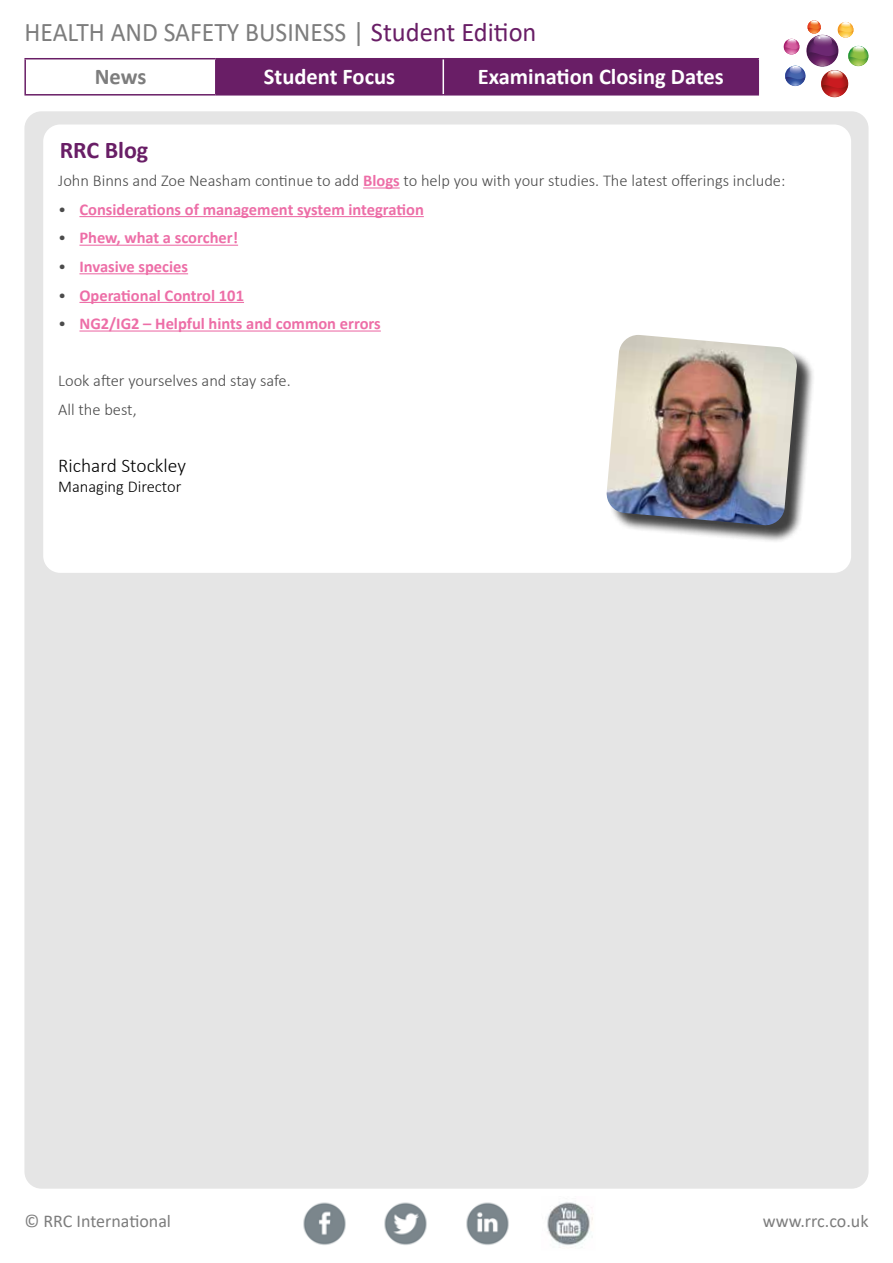
<style>
.page{position:relative;width:893px;height:1263px;background:#fff}
.page>*{position:absolute;margin:0;border:0;box-sizing:border-box;transform-origin:0 0}
.t1{font:27px "Calibri";color:#7d7d7d;scale:.95 1}
.t2{font:700 24px "Calibri";color:#691e66}
.t3{font:700 22.5px "Calibri";color:#fff}
.t4{font:700 22.5px "Calibri";color:#7d7d7d}
.t5{font:300 19.5px "Calibri";color:#000}
.t6{font:18px "Calibri";color:#7d7d7d}
.t7{font:700 16.5px "Calibri";color:#ed6ea7}
.t8{font:300 16.5px/28.7px "Calibri";color:#4b4b4b}
.t9{font:300 16.5px "Calibri";color:#000}
.s1{color:#691e66}
.s2{font-weight:700;color:#ed6ea7}
.s3{font-weight:300;color:#4b4b4b}
</style>
<div class="page">
<img style="left:784px;top:20px;width:85px;height:77px">
<div style="left:24px;top:111px;width:844px;height:1078px;background:#e5e5e5;border-radius:17px"></div>
<div style="left:216px;top:59px;width:227px;height:36px;background:#691e66"></div>
<div style="left:443px;top:59px;width:315px;height:36px;background:#691e66"></div>
<hr style="left:24px;top:58px;width:192px;height:1px;background:#691e66">
<hr style="left:24px;top:59px;width:2px;height:35px;background:#691e66">
<hr style="left:216px;top:58px;width:227px;height:1px;background:#691e66">
<hr style="left:443px;top:58px;width:316px;height:1px;background:#691e66">
<hr style="left:757px;top:59px;width:2px;height:35px;background:#691e66">
<hr style="left:24px;top:94px;width:192px;height:2px;background:#691e66">
<hr style="left:216px;top:94px;width:227px;height:2px;background:#691e66">
<hr style="left:443px;top:94px;width:316px;height:2px;background:#691e66">
<hr style="left:443px;top:59px;width:1px;height:35px;background:#fff">
<hr style="left:215px;top:59px;width:2px;height:35px;background:#691e66">
<img style="left:303px;top:1202px;width:43px;height:43px">
<img style="left:384px;top:1202px;width:43px;height:43px">
<img style="left:466px;top:1202px;width:43px;height:43px">
<img style="left:547px;top:1202px;width:46px;height:46px">
<div style="left:43px;top:125px;width:808px;height:448px;background:#fff;border-radius:17px"></div>
<hr style="left:363px;top:187px;width:37px;height:2px;background:#ed6ea7">
<hr style="left:79px;top:216px;width:345px;height:1px;background:#ed6ea7">
<hr style="left:79px;top:245px;width:159px;height:1px;background:#ed6ea7">
<hr style="left:79px;top:273px;width:109px;height:1px;background:#ed6ea7">
<hr style="left:79px;top:302px;width:165px;height:1px;background:#ed6ea7">
<hr style="left:79px;top:330px;width:302px;height:2px;background:#ed6ea7">
<div style="left:609px;top:338px;width:206px;height:205px;background:#000;opacity:.75"></div>
<img style="left:606px;top:335px;width:191px;height:191px">
<h1 class="t1" style="left:24px;top:13px;width:540px">HEALTH AND SAFETY BUSINESS | <span class="s1">Student Edition</span></h1>
<h3 class="t4" style="left:95px;top:61px;width:53px">News</h3>
<h3 class="t3" style="left:264px;top:61px;width:133px">Student Focus</h3>
<h3 class="t3" style="left:478px;top:61px;width:248px">Examination Closing Dates</h3>
<h2 class="t2" style="left:60px;top:133px;width:90px">RRC Blog</h2>
<p class="t8" style="left:58px;top:166px;width:729px">John Binns and Zoe Neasham continue to add <span class="s2">Blogs</span> to help you with your studies. The latest offerings include:</p>
<p class="t7" style="left:58px;top:198px;width:367px"><span class="s3">•</span> Considerations of management system integration</p>
<p class="t7" style="left:58px;top:226px;width:181px"><span class="s3">•</span> Phew, what a scorcher!</p>
<p class="t7" style="left:58px;top:255px;width:131px"><span class="s3">•</span> Invasive species</p>
<p class="t7" style="left:58px;top:283px;width:187px"><span class="s3">•</span> Operational Control 101</p>
<p class="t7" style="left:58px;top:312px;width:324px"><span class="s3">•</span> NG2/IG2 – Helpful hints and common errors</p>
<p class="t8" style="left:58px;top:366px;width:234px">Look after yourselves and stay safe.<br>All the best,</p>
<p class="t5" style="left:58px;top:454px;width:129px">Richard Stockley</p>
<p class="t9" style="left:58px;top:477px;width:125px">Managing Director</p>
<p class="t6" style="left:24px;top:1209px;width:148px">© RRC International</p>
<p class="t6" style="left:763px;top:1209px;width:107px">www.rrc.co.uk</p>
</div>
